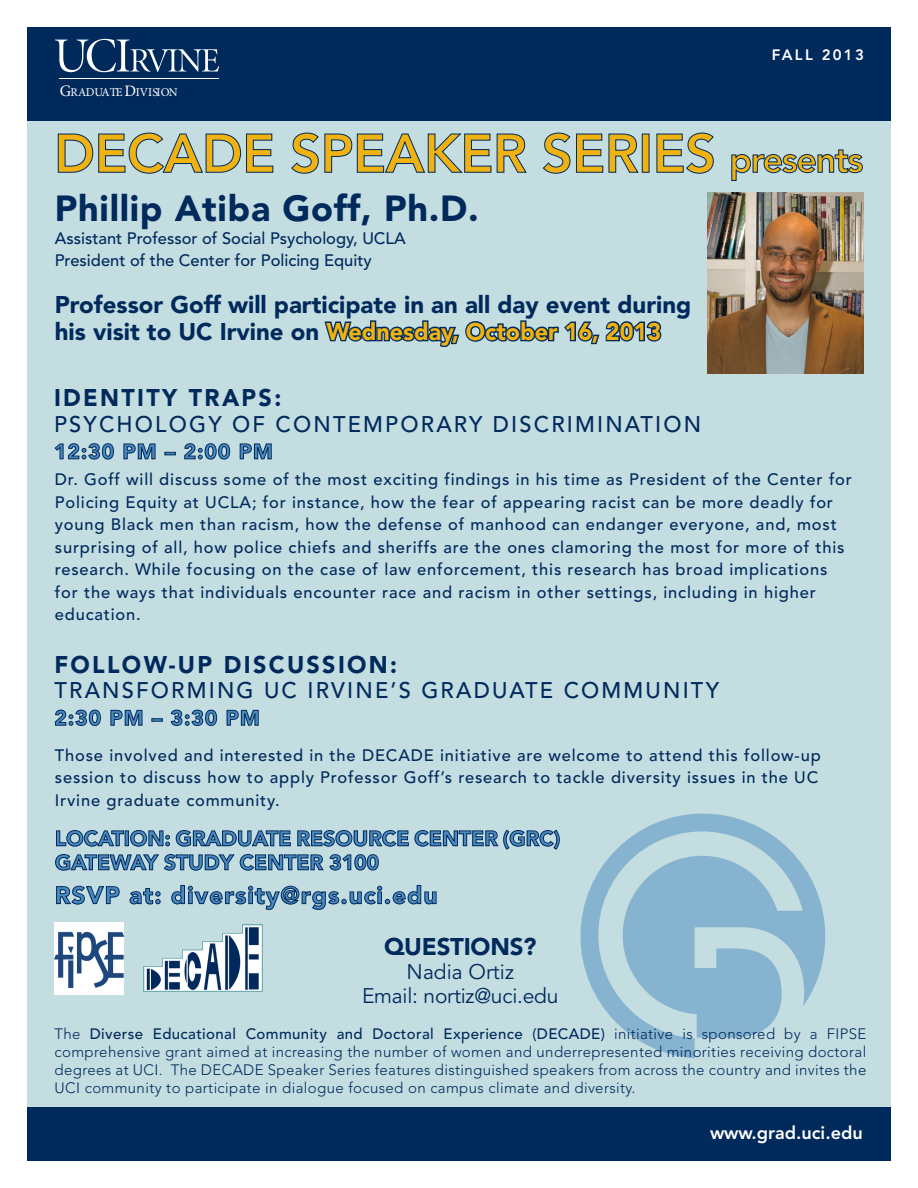
<style>
.page{position:relative;width:918px;height:1188px;background:#fff}
.page>*{position:absolute;margin:0;border:0;box-sizing:border-box;transform-origin:0 0}
.t1{font:800 54px "Avenir";letter-spacing:-.01em;color:#efb211}
.t2{font:900 36px "Avenir";letter-spacing:.02em;color:#00295c}
.t3{font:900 24px/27px "Avenir";color:#00295c}
.t4{font:900 24px "Avenir";letter-spacing:.1em;color:#00295c}
.t5{font:900 24px "Avenir";letter-spacing:.05em;color:#4a89be}
.t6{font:500 22.5px "Avenir";letter-spacing:.1em;color:#00295c}
.t7{font:900 21px/24px "Avenir";color:#4a89be}
.t8{font:21px "Avenir";letter-spacing:-.01em;color:#00295c}
.t9{font:800 18px "Avenir";color:#fff}
.t10{font:500 16.5px/22.5px "Avenir";letter-spacing:.05em;color:#00295c}
.t11{font:500 16.5px/22.5px "Avenir";color:#00295c}
.t12{font:300 15px/18px "Avenir";letter-spacing:.025em;color:#00295c;text-align:justify}
.t13{font:800 15px "Avenir";letter-spacing:.15em;color:#fff}
.t14{font:12px "Minion Pro";color:#fff}
.s1{font-size:15.9px}
.s2{font-size:36px}
.s3{color:#efb211}
.s4{font-weight:500}
</style>
<div class="page">
<div style="left:27px;top:108px;width:864px;height:999px;background:#c3dde1"></div>
<svg style="left:581px;top:814px;width:244px;height:244px;fill:#86b3cf"></svg>
<div style="left:27px;top:27px;width:864px;height:93px;background:#00295c"></div>
<div style="left:27px;top:1107px;width:864px;height:54px;background:#00295c"></div>
<svg style="left:58px;top:132px;width:216px;height:42px"></svg>
<svg style="left:291px;top:132px;width:236px;height:42px"></svg>
<svg style="left:543px;top:132px;width:96px;height:42px"></svg>
<div style="left:642px;top:134px;width:7px;height:38px;border:1px solid #00295c"></div>
<svg style="left:656px;top:132px;width:58px;height:42px"></svg>
<svg style="left:731px;top:149px;width:132px;height:32px"></svg>
<svg style="left:56px;top:885px;width:64px;height:20px"></svg>
<svg style="left:129px;top:888px;width:31px;height:17px"></svg>
<svg style="left:171px;top:885px;width:266px;height:25px"></svg>
<svg style="left:55px;top:830px;width:505px;height:41px"></svg>
<img style="left:55px;top:922px;width:69px;height:72px">
<svg style="left:55px;top:443px;width:59px;height:17px"></svg>
<svg style="left:123px;top:443px;width:33px;height:17px"></svg>
<svg style="left:165px;top:452px;width:10px;height:3px"></svg>
<svg style="left:184px;top:443px;width:46px;height:17px"></svg>
<svg style="left:239px;top:443px;width:33px;height:17px"></svg>
<svg style="left:324px;top:320px;width:338px;height:27px"></svg>
<svg style="left:55px;top:709px;width:46px;height:17px"></svg>
<svg style="left:110px;top:710px;width:33px;height:16px"></svg>
<svg style="left:152px;top:719px;width:10px;height:2px"></svg>
<svg style="left:171px;top:709px;width:46px;height:17px"></svg>
<svg style="left:226px;top:710px;width:33px;height:16px"></svg>
<svg style="left:55px;top:39px;width:164px;height:33px"></svg>
<hr style="left:59px;top:78px;width:160px;height:1px;background:#fff">
<img style="left:707px;top:193px;width:157px;height:181px">
<img style="left:144px;top:925px;width:118px;height:67px">
<p class="t14" style="left:60px;top:84px;width:119px"><span class="s1">G</span>RADUATE <span class="s1">D</span>IVISION</p>
<p class="t13" style="left:772px;top:46px;width:94px">FALL 2013</p>
<p class="t1" style="left:54px;top:122px;width:811px">DECADE SPEAKER SERIES <span class="s2">presents</span></p>
<p class="t2" style="left:55px;top:187px;width:426px">Phillip Atiba Goff, Ph.D.</p>
<p class="t11" style="left:55px;top:227px;width:352px">Assistant Professor of Social Psychology, UCLA<br>President of the Center for Policing Equity</p>
<p class="t3" style="left:55px;top:291px;width:638px">Professor Goff will participate in an all day event during his visit to UC Irvine on <span class="s3">Wednesday, October 16, 2013</span></p>
<p class="t4" style="left:54px;top:383px;width:229px">IDENTITY TRAPS:</p>
<p class="t6" style="left:54px;top:411px;width:649px">PSYCHOLOGY OF CONTEMPORARY DISCRIMINATION</p>
<p class="t7" style="left:54px;top:439px;width:220px">12:30 PM – 2:00 PM</p>
<p class="t10" style="left:55px;top:469px;width:799px">Dr. Goff will discuss some of the most exciting findings in his time as President of the Center for Policing Equity at UCLA; for instance, how the fear of appearing racist can be more deadly for young Black men than racism, how the defense of manhood can endanger everyone, and, most surprising of all, how police chiefs and sheriffs are the ones clamoring the most for more of this research. While focusing on the case of law enforcement, this research has broad implications for the ways that individuals encounter race and racism in other settings, including in higher education.</p>
<p class="t4" style="left:54px;top:650px;width:344px">FOLLOW-UP DISCUSSION:</p>
<p class="t6" style="left:54px;top:677px;width:666px">TRANSFORMING UC IRVINE’S GRADUATE COMMUNITY</p>
<p class="t7" style="left:54px;top:706px;width:207px">2:30 PM – 3:30 PM</p>
<p class="t10" style="left:55px;top:744px;width:767px">Those involved and interested in the DECADE initiative are welcome to attend this follow-up session to discuss how to apply Professor Goff’s research to tackle diversity issues in the UC<br>Irvine graduate community.</p>
<p class="t7" style="left:55px;top:826px;width:507px">LOCATION: GRADUATE RESOURCE CENTER (GRC)<br>GATEWAY STUDY CENTER 3100</p>
<p class="t5" style="left:55px;top:881px;width:384px">RSVP at: diversity@rgs.uci.edu</p>
<p class="t3" style="left:384px;top:933px;width:154px">QUESTIONS?</p>
<p class="t8" style="left:407px;top:960px;width:109px">Nadia Ortiz</p>
<p class="t8" style="left:362px;top:984px;width:198px">Email: nortiz@uci.edu</p>
<p class="t12" style="left:55px;top:1025px;width:813px">The <span class="s4">Diverse Educational Community and Doctoral Experience (DECADE)</span> initiative is sponsored by a FIPSE comprehensive grant aimed at increasing the number of women and underrepresented minorities receiving doctoral degrees at UCI. The DECADE Speaker Series features distinguished speakers from across the country and invites the UCI community to participate in dialogue focused on campus climate and diversity.</p>
<p class="t9" style="left:710px;top:1123px;width:154px">www.grad.uci.edu</p>
</div>
